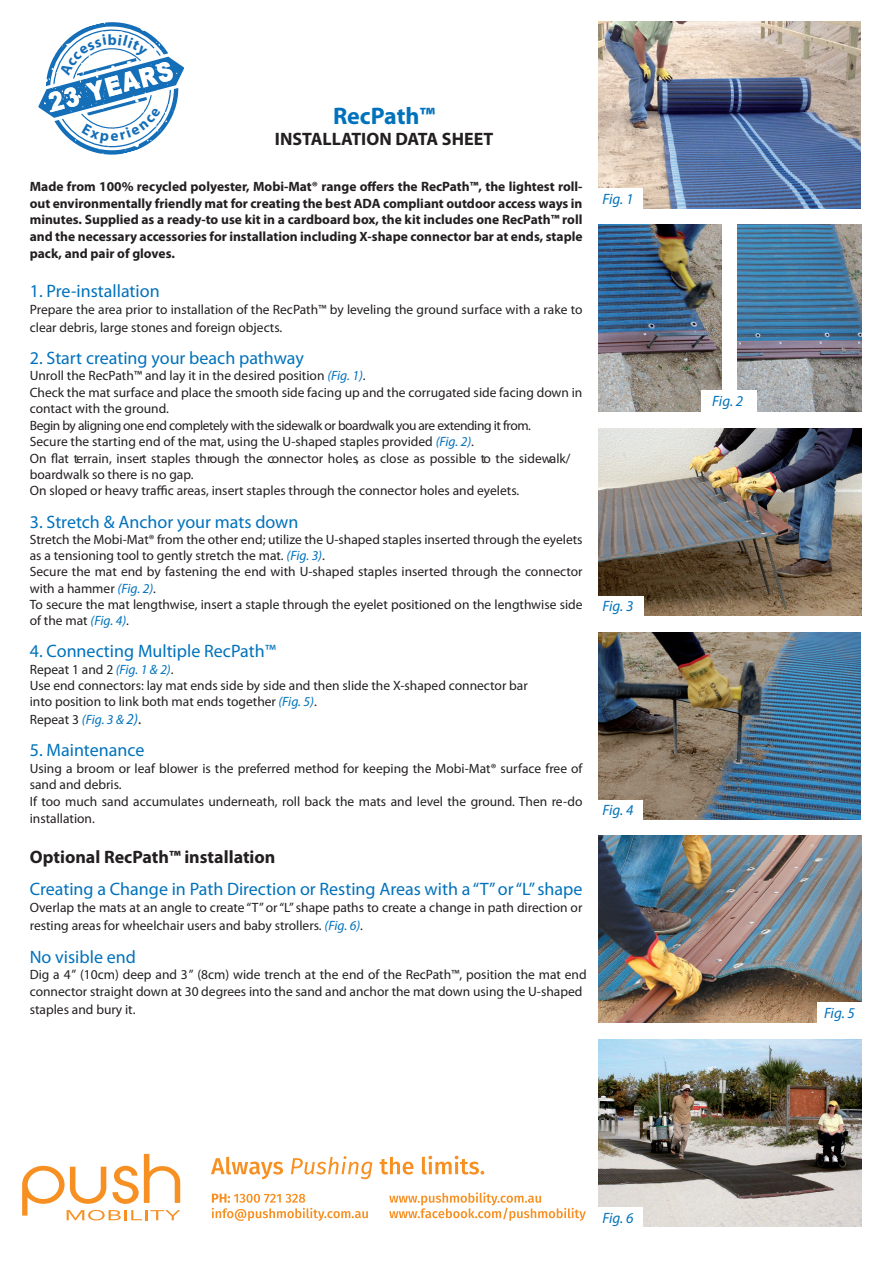
<style>
.page{position:relative;width:893px;height:1263px;background:#fff}
.page>*{position:absolute;margin:0;border:0;box-sizing:border-box;transform-origin:0 0}
.t1{font:900 25.95px "Arial";color:#fff;scale:.83 1}
.t2{font:700 24px "Myriad Pro";color:#0072bc}
.t3{font:18px "Myriad Pro";color:#0072bc}
.t4{font:700 18px "Myriad Pro";color:#231f20}
.t5{font:italic 15px "Myriad Pro";letter-spacing:-.01em;color:#0072bc}
.t6{font:13.5px/16.5px "Myriad Pro";color:#231f20}
.t7{font:700 13.5px/16.6px "Myriad Pro";color:#231f20;text-align:justify}
.s1{font-style:italic;color:#0072bc}
.s2{font-style:italic;font-size:15px;color:#0072bc}
.s3{font-size:15px}
</style>
<div class="page">
<img style="left:599px;top:1039px;width:262px;height:187px">
<div style="left:597px;top:1207px;width:45px;height:20px;background:#fff"></div>
<img style="left:599px;top:836px;width:262px;height:187px">
<div style="left:817px;top:1003px;width:45px;height:20px;background:#fff"></div>
<img style="left:598px;top:632px;width:262px;height:187px">
<div style="left:597px;top:800px;width:45px;height:20px;background:#fff"></div>
<img style="left:599px;top:428px;width:262px;height:188px">
<div style="left:598px;top:596px;width:45px;height:20px;background:#fff"></div>
<img style="left:738px;top:225px;width:123px;height:187px">
<img style="left:598px;top:225px;width:123px;height:187px">
<div style="left:702px;top:391px;width:55px;height:22px;background:#fff"></div>
<img style="left:598px;top:21px;width:262px;height:187px">
<div style="left:597px;top:188px;width:45px;height:20px;background:#fff"></div>
<svg style="left:211px;top:1157px;width:72px;height:22px"></svg>
<svg style="left:291px;top:1156px;width:81px;height:23px"></svg>
<svg style="left:380px;top:1157px;width:33px;height:17px"></svg>
<svg style="left:422px;top:1156px;width:62px;height:18px"></svg>
<svg style="left:212px;top:1194px;width:156px;height:27px"></svg>
<svg style="left:389px;top:1192px;width:197px;height:29px"></svg>
<svg style="left:22px;top:1154px;width:158px;height:66px"></svg>
<svg style="left:38px;top:22px;width:146px;height:133px"></svg>
<h1 class="t1" style="left:44px;top:85px;width:155px;rotate:-15deg">23 YEARS</h1>
<h2 class="t2" style="left:333px;top:100px;width:104px">RecPath™</h2>
<h3 class="t4" style="left:275px;top:128px;width:220px">INSTALLATION DATA SHEET</h3>
<p class="t7" style="left:30px;top:178px;width:554px">Made from 100% recycled polyester, Mobi-Mat® range offers the RecPath™, the lightest roll&shy;out environmentally friendly mat for creating the best ADA compliant outdoor access ways in minutes. Supplied as a ready-to use kit in a cardboard box, the kit includes one RecPath™ roll and the necessary accessories for installation including X-shape connector bar at ends, staple pack, and pair of gloves.</p>
<h3 class="t3" style="left:30px;top:280px;width:131px">1. Pre-installation</h3>
<p class="t6" style="left:30px;top:300px;width:554px;line-height:18px">Prepare the area prior to installation of the RecPath™ by leveling the ground surface with a rake to clear debris, large stones and foreign objects.</p>
<h3 class="t3" style="left:30px;top:347px;width:276px">2. Start creating your beach pathway</h3>
<p class="t6" style="left:30px;top:367px;width:554px">Unroll the RecPath™ and lay it in the desired position <span class="s1">(Fig. 1)</span>.<br>Check the mat surface and place the smooth side facing up and the corrugated side facing down in contact with the ground.<br>Begin by aligning one end completely with the sidewalk or boardwalk you are extending it from.<br>Secure the starting end of the mat, using the U-shaped staples provided <span class="s1">(Fig. 2)</span>.<br>On flat terrain, insert staples through the connector holes, as close as possible to the sidewalk/ boardwalk so there is no gap.<br>On sloped or heavy traffic areas, insert staples through the connector holes and eyelets.</p>
<h3 class="t3" style="left:30px;top:511px;width:270px">3. Stretch &amp; Anchor your mats down</h3>
<p class="t6" style="left:30px;top:531px;width:554px">Stretch the Mobi-Mat® from the other end; utilize the U-shaped staples inserted through the eyelets as a tensioning tool to gently stretch the mat. <span class="s1">(Fig. 3)</span>.<br>Secure the mat end by fastening the end with U-shaped staples inserted through the connector with a hammer <span class="s1">(Fig. 2)</span>.<br>To secure the mat lengthwise, insert a staple through the eyelet positioned on the lengthwise side of the mat <span class="s1">(Fig. 4)</span>.</p>
<h3 class="t3" style="left:30px;top:640px;width:248px">4. Connecting Multiple RecPath™</h3>
<p class="t6" style="left:30px;top:660px;width:500px">Repeat 1 and 2 <span class="s1">(Fig. 1 &amp; 2)</span>.<br>Use end connectors: lay mat ends side by side and then slide the X-shaped connector bar into position to link both mat ends together <span class="s1">(Fig. 5)</span>.<br>Repeat 3 <span class="s1">(Fig. 3 &amp;</span> <span class="s2">2)</span><span class="s3">.</span></p>
<h3 class="t3" style="left:30px;top:739px;width:116px">5. Maintenance</h3>
<p class="t6" style="left:30px;top:759px;width:554px">Using a broom or leaf blower is the preferred method for keeping the Mobi-Mat® surface free of sand and debris.<br>If too much sand accumulates underneath, roll back the mats and level the ground. Then re-do installation.</p>
<h3 class="t4" style="left:30px;top:845px;width:247px">Optional RecPath™ installation</h3>
<h3 class="t3" style="left:30px;top:878px;width:554px">Creating a Change in Path Direction or Resting Areas with a “T” or “L” shape</h3>
<p class="t6" style="left:30px;top:899px;width:554px;line-height:18px">Overlap the mats at an angle to create “T” or “L” shape paths to create a change in path direction or resting areas for wheelchair users and baby strollers. <span class="s1">(Fig. 6)</span>.</p>
<h3 class="t3" style="left:30px;top:946px;width:108px">No visible end</h3>
<p class="t6" style="left:30px;top:966px;width:558px;line-height:17.1px">Dig a 4” (10cm) deep and 3” (8cm) wide trench at the end of the RecPath™, position the mat end connector straight down at 30 degrees into the sand and anchor the mat down using the U-shaped staples and bury it.</p>
<p class="t5" style="left:602px;top:189px;width:33px">Fig. 1</p>
<p class="t5" style="left:602px;top:597px;width:33px">Fig. 3</p>
<p class="t5" style="left:602px;top:801px;width:33px">Fig. 4</p>
<p class="t5" style="left:602px;top:1208px;width:33px">Fig. 6</p>
<p class="t5" style="left:712px;top:392px;width:33px">Fig. 2</p>
<p class="t5" style="left:824px;top:1004px;width:33px">Fig. 5</p>
</div>
